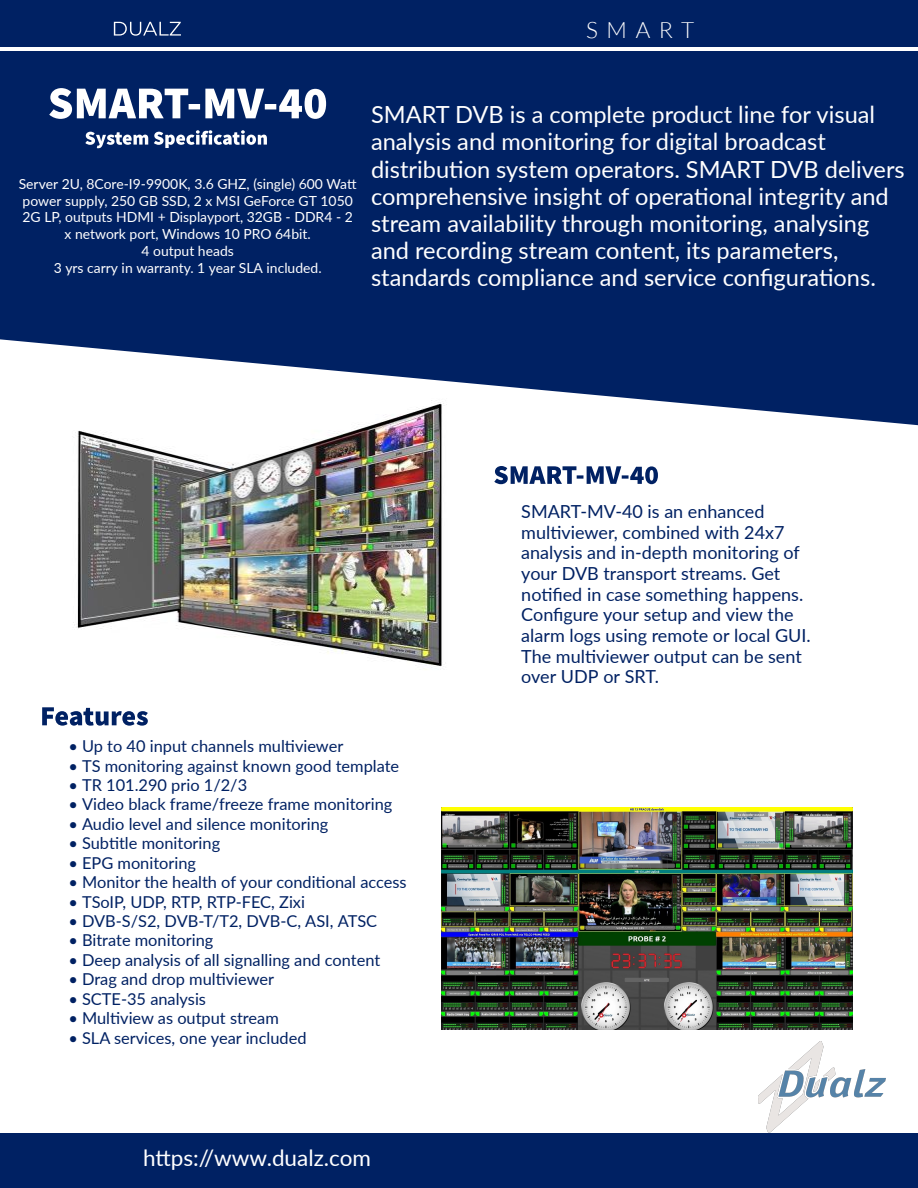
<style>
.page{position:relative;width:918px;height:1188px;background:#fff}
.page>*{position:absolute;margin:0;border:0;box-sizing:border-box;transform-origin:0 0}
.t1{font:23.55px/27.2px "Lato";color:#fff}
.t2{font:22.5px "Lato";color:#fff}
.t3{font:300 22.5px "Lato";letter-spacing:.385em;color:#fff}
.t4{font:18px/20.7px "Lato";color:#002163}
.t5{font:16.35px "Lato";color:#002163}
.t6{font:13.95px/16.6px "Lato";color:#fff;text-align:center}
</style>
<div class="page">
<img style="left:73px;top:437px;width:369px;height:233px">
<svg style="left:0;top:0;width:918px;height:437px;fill:#002163"></svg>
<hr style="left:453px;top:47px;width:246px;height:4px;background:#fff">
<hr style="left:684px;top:47px;width:234px;height:4px;background:#fff">
<hr style="left:225px;top:47px;width:246px;height:4px;background:#fff">
<hr style="left:0;top:47px;width:246px;height:4px;background:#fff">
<svg style="left:114px;top:22px;width:67px;height:14px"></svg>
<svg style="left:49px;top:88px;width:277px;height:31px"></svg>
<svg style="left:42px;top:707px;width:106px;height:19px"></svg>
<div style="left:0;top:1133px;width:918px;height:55px;background:#002163"></div>
<img style="left:759px;top:1041px;width:127px;height:92px">
<svg style="left:85px;top:132px;width:63px;height:16px"></svg>
<svg style="left:154px;top:130px;width:113px;height:18px"></svg>
<img style="left:442px;top:808px;width:410px;height:222px">
<svg style="left:494px;top:466px;width:164px;height:18px"></svg>
<h2 class="t3" style="left:586px;top:16px;width:110px">SMART</h2>
<p class="t6" style="left:19px;top:175px;width:339px">Server 2U, 8Core-I9-9900K, 3.6 GHZ, (single) 600 Watt</p>
<p class="t6" style="left:23px;top:209px;width:332px">2G LP, outputs HDMI + Displayport, 32GB - DDR4 - 2 x network port, Windows 10 PRO 64bit.<br>4 output heads<br>3 yrs carry in warranty. 1 year SLA included.</p>
<p class="t6" style="left:23px;top:192px;width:332px">power supply, 250 GB SSD, 2 x MSI GeForce GT 1050</p>
<p class="t1" style="left:371px;top:101px;width:535px">SMART DVB is a complete product line for visual analysis and monitoring for digital broadcast distribution system operators. SMART DVB delivers comprehensive insight of operational integrity and stream availability through monitoring, analysing and recording stream content, its parameters, standards compliance and service configurations.</p>
<p class="t4" style="left:521px;top:501px;width:291px">SMART-MV-40 is an enhanced multiviewer, combined with 24x7 analysis and in-depth monitoring of your DVB transport streams. Get notified in case something happens.<br>Configure your setup and view the alarm logs using remote or local GUI.<br>The multiviewer output can be sent over UDP or SRT.</p>
<p class="t5" style="left:68px;top:736px;width:276px">• Up to 40 input channels multiviewer</p>
<p class="t5" style="left:68px;top:775px;width:180px">• TR 101.290 prio 1/2/3</p>
<p class="t5" style="left:68px;top:814px;width:262px">• Audio level and silence monitoring</p>
<p class="t5" style="left:68px;top:833px;width:153px">• Subtitle monitoring</p>
<p class="t5" style="left:68px;top:853px;width:129px">• EPG monitoring</p>
<p class="t5" style="left:68px;top:891px;width:238px">• TSoIP, UDP, RTP, RTP-FEC, Zixi</p>
<p class="t5" style="left:68px;top:911px;width:310px">• DVB-S/S2, DVB-T/T2, DVB-C, ASI, ATSC</p>
<p class="t5" style="left:68px;top:930px;width:146px">• Bitrate monitoring</p>
<p class="t5" style="left:68px;top:969px;width:207px">• Drag and drop multiviewer</p>
<p class="t5" style="left:68px;top:989px;width:139px">• SCTE-35 analysis</p>
<p class="t5" style="left:68px;top:1008px;width:212px">• Multiview as output stream</p>
<p class="t5" style="left:68px;top:1027px;width:240px">• SLA services, one year included</p>
<p class="t5" style="left:68px;top:755px;width:332px">• TS monitoring against known good template</p>
<p class="t5" style="left:68px;top:794px;width:326px">• Video black frame/freeze frame monitoring</p>
<p class="t5" style="left:68px;top:872px;width:340px">• Monitor the health of your conditional access</p>
<p class="t5" style="left:68px;top:950px;width:313px">• Deep analysis of all signalling and content</p>
<h2 class="t2" style="left:143px;top:1144px;width:229px">https://www.dualz.com</h2>
</div>
